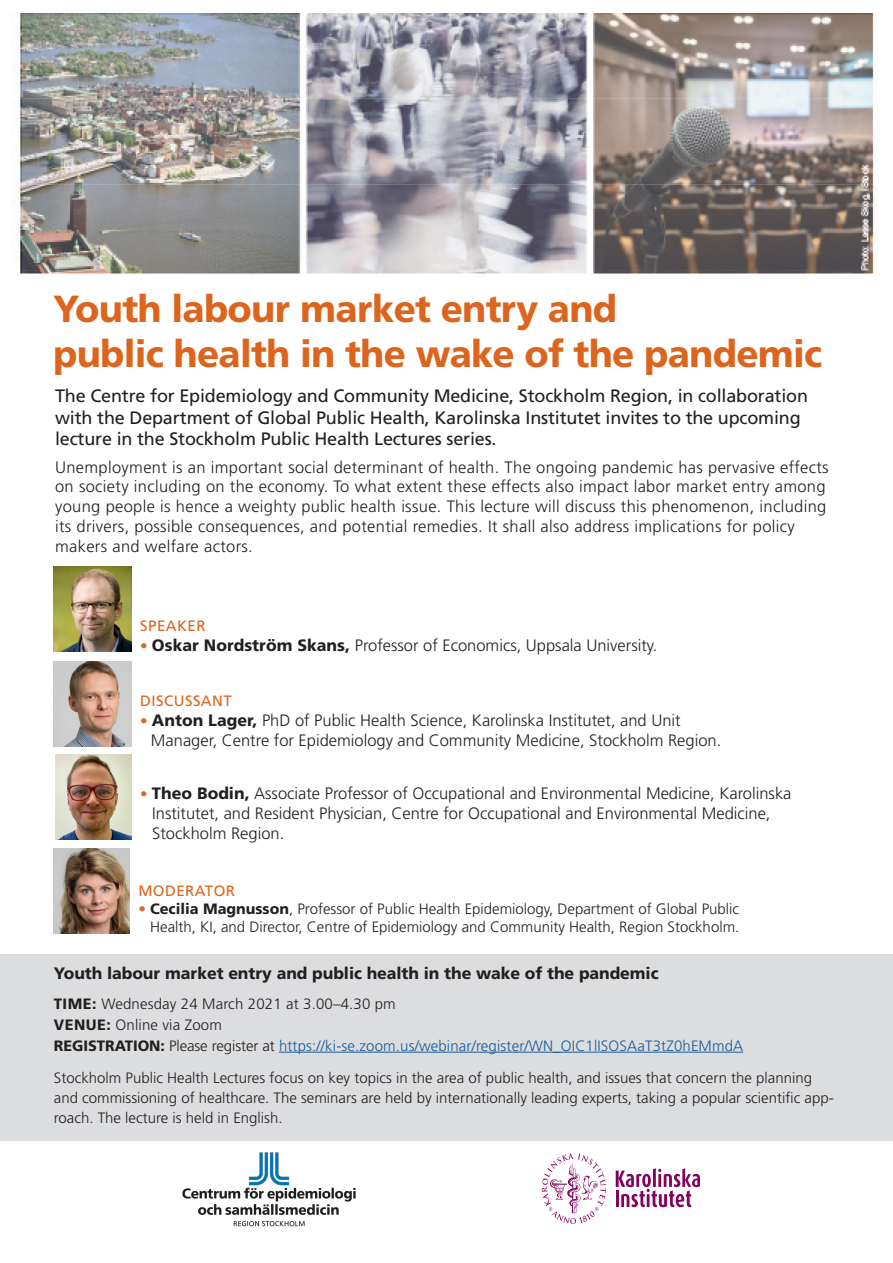
<style>
.page{position:relative;width:893px;height:1263px;background:#fff}
.page>*{position:absolute;margin:0;border:0;box-sizing:border-box;transform-origin:0 0}
.t1{font:800 37.65px/45.3px "Frutiger SLLOTF";letter-spacing:-.02em;color:#dc641c}
.t2{font:18px/21.6px "Frutiger SLLOTF";letter-spacing:-.01em;color:#231f20}
.t3{font:300 16.5px/19.8px "Frutiger SLLOTF";letter-spacing:.02em;color:#231f20}
.t4{font:300 16.5px "Frutiger SLLOTF";color:#231f20}
.t5{font:800 16.5px "Frutiger SLLOTF";letter-spacing:-.005em;color:#231f20}
.t6{font:300 15px/19.8px "Frutiger SLLOTF";color:#231f20}
.t7{font:300 15px "Frutiger SLLOTF";letter-spacing:.01em;color:#175d9e}
.t8{font:15px "Frutiger SLLOTF";letter-spacing:.03em;color:#dc641c}
.s1{font-size:15px;color:#da6826}
.s2{font-weight:800}
.s3{color:#da6826}
.s4{font-weight:800;color:#231f20}
.s5{color:#231f20}
</style>
<div class="page">
<img style="left:182px;top:1152px;width:174px;height:75px">
<svg style="left:616px;top:1168px;width:84px;height:39px"></svg>
<svg style="left:542px;top:1153px;width:64px;height:71px"></svg>
<div style="left:0;top:954px;width:893px;height:187px;background:#dcdddf"></div>
<img style="left:12px;top:14px;width:862px;height:260px">
<img style="left:53px;top:567px;width:79px;height:85px">
<img style="left:53px;top:661px;width:79px;height:85px">
<img style="left:55px;top:755px;width:77px;height:85px">
<img style="left:53px;top:848px;width:77px;height:86px">
<hr style="left:279px;top:1052px;width:464px;height:1px;background:#175d9e">
<p class="t1" style="left:53px;top:286px;width:770px">Youth labour market entry and<br>public health in the wake of the pandemic</p>
<p class="t2" style="left:55px;top:385px;width:754px">The Centre for Epidemiology and Community Medicine, Stockholm Region, in collaboration with the Department of Global Public Health, Karolinska Institutet invites to the upcoming lecture in the Stockholm Public Health Lectures series.</p>
<p class="t3" style="left:55px;top:457px;width:775px">Unemployment is an important social determinant of health. The ongoing pandemic has pervasive effects on society including on the economy. To what extent these effects also impact labor market entry among young people is hence a weighty public health issue. This lecture will discuss this phenomenon, including its drivers, possible consequences, and potential remedies. It shall also address implications for policy makers and welfare actors.</p>
<p class="t8" style="left:140px;top:617px;width:67px">SPEAKER</p>
<p class="t4" style="left:140px;top:635px;width:518px"><span class="s1">•</span> <span class="s2">Oskar Nordström Skans,</span> Professor of Economics, Uppsala University.</p>
<p class="t8" style="left:140px;top:692px;width:93px">DISCUSSANT</p>
<p class="t4" style="left:140px;top:711px;width:542px"><span class="s1">•</span> <span class="s2">Anton Lager,</span> PhD of Public Health Science, Karolinska Institutet, and Unit</p>
<p class="t4" style="left:151px;top:731px;width:572px">Manager, Centre for Epidemiology and Community Medicine, Stockholm Region.</p>
<p class="t4" style="left:140px;top:784px;width:653px"><span class="s1">•</span> <span class="s2">Theo Bodin,</span> Associate Professor of Occupational and Environmental Medicine, Karolinska</p>
<p class="t4" style="left:152px;top:804px;width:620px">Institutet, and Resident Physician, Centre for Occupational and Environmental Medicine,</p>
<p class="t4" style="left:152px;top:824px;width:134px">Stockholm Region.</p>
<p class="t8" style="left:138px;top:882px;width:98px">MODERATOR</p>
<p class="t6" style="left:138px;top:899px;width:602px"><span class="s3">•</span> <span class="s2">Cecilia Magnusson</span>, Professor of Public Health Epidemiology, Department of Global Public</p>
<p class="t6" style="left:150px;top:917px;width:591px">Health, KI, and Director, Centre of Epidemiology and Community Health, Region Stockholm.</p>
<p class="t5" style="left:54px;top:963px;width:606px">Youth labour market entry and public health in the wake of the pandemic</p>
<p class="t6" style="left:54px;top:993px;width:343px;line-height:21px"><span class="s2">TIME:</span> Wednesday 24 March 2021 at 3.00–4.30 pm<br><span class="s2">VENUE:</span> Online via Zoom</p>
<p class="t7" style="left:54px;top:1037px;width:691px"><span class="s4">REGISTRATION:</span> <span class="s5">Please register at</span> https://ki-se.zoom.us/webinar/register/WN_OIC1lISOSAaT3tZ0hEMmdA</p>
<p class="t6" style="left:54px;top:1068px;width:781px">Stockholm Public Health Lectures focus on key topics in the area of public health, and issues that concern the planning and commissioning of healthcare. The seminars are held by internationally leading experts, taking a popular scientific app&shy;roach. The lecture is held in English.</p>
</div>
